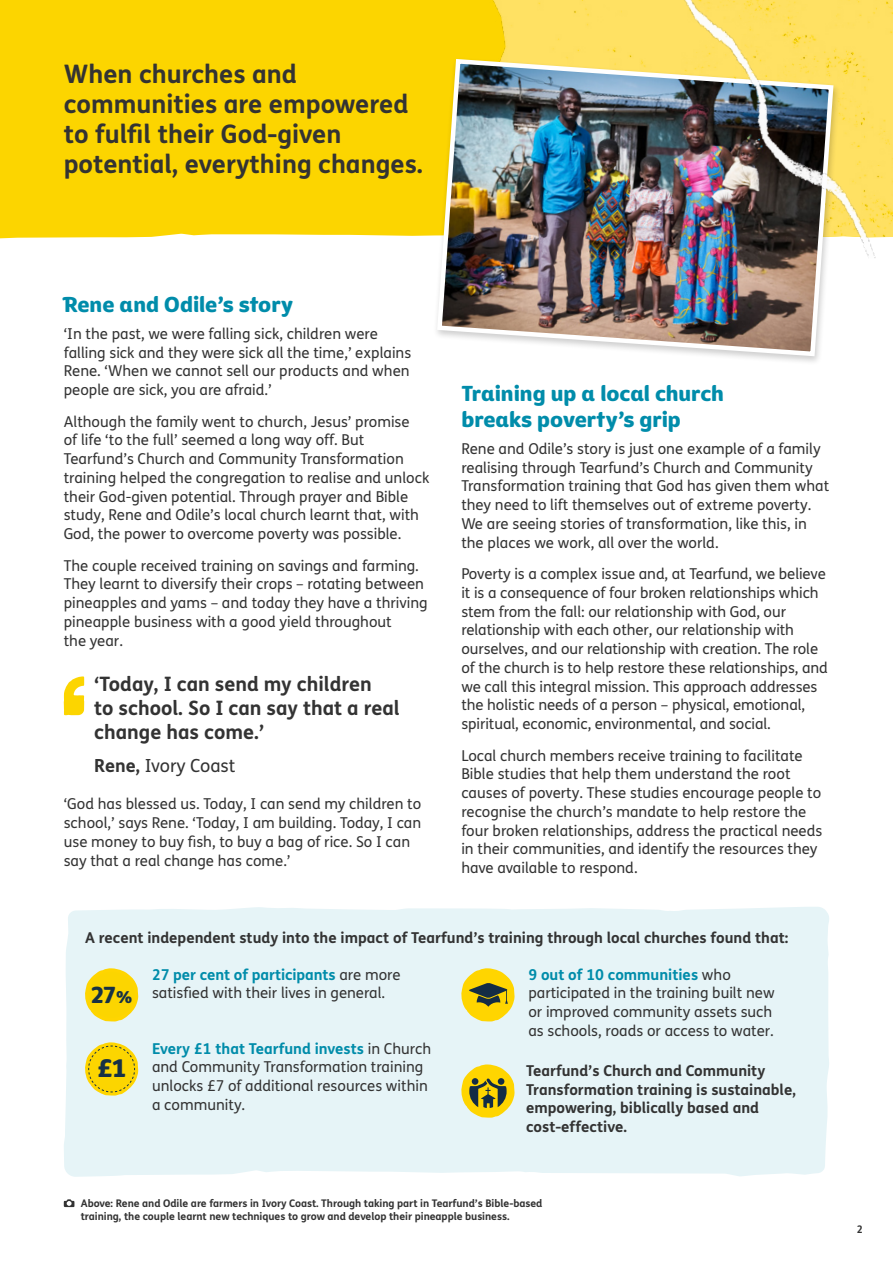
<style>
.page{position:relative;width:893px;height:1263px;background:#fff}
.page>*{position:absolute;margin:0;border:0;box-sizing:border-box;transform-origin:0 0}
.body_copy{font:700 25.5px/30px "FS Me";color:#333}
.t1{font:24.6px "Tearfund Sans";color:#173145}
.t2{font:22.5px "Tearfund Sans";color:#173145}
.Section_Heading{font:21px/25.2px "Tearfund Sans";color:#008caa}
.t3{font:700 19.8px/23.9px "FS Me";color:#333}
.t4{font:18px "FS Me";color:#333}
.body_copy-2{font:15px/18.8px "FS Me";color:#333}
.body_copy-3{font:700 15px/18.8px "FS Me";color:#333}
.PD_IMAGE_-_Caption{font:700 10.5px/12.6px "FS Me";letter-spacing:-.005em;color:#333}
.s1{font-weight:700}
.s2{font-size:16.5px}
.s3{font-weight:700;color:#008caa}
</style>
<div class="page">
<div style="left:64px;top:907px;width:765px;height:270px;background:#e6f4f7"></div>
<svg style="left:64px;top:676px;width:20px;height:39px"></svg>
<div style="left:0;top:0;width:304px;height:239px;background:#fcd500"></div>
<img style="left:436px;top:258px;width:390px;height:101px">
<img style="left:304px;top:0;width:589px;height:258px">
<svg style="left:64px;top:1199px;width:10px;height:8px"></svg>
<svg style="left:85px;top:1042px;width:53px;height:53px;background:#f1d736"></svg>
<svg style="left:85px;top:968px;width:53px;height:53px"></svg>
<div style="left:89px;top:972px;width:46px;height:46px;background:#fcd500;border-radius:50%"></div>
<svg style="left:461px;top:968px;width:53px;height:53px;background:#d1bf40"></svg>
<svg style="left:461px;top:1064px;width:53px;height:54px;background:#cbbb45"></svg>
<p class="body_copy" style="left:64px;top:58px;width:361px">When churches and communities are empowered to fulfil their God-given potential, everything changes.</p>
<p class="Section_Heading" style="left:64px;top:289px;width:231px">Rene and Odile’s story</p>
<p class="body_copy-2" style="left:64px;top:324px;width:349px">‘In the past, we were falling sick, children were falling sick and they were sick all the time,’ explains Rene. ‘When we cannot sell our products and when people are sick, you are afraid.’</p>
<p class="body_copy-2" style="left:64px;top:412px;width:367px">Although the family went to church, Jesus’ promise<br>of life ‘to the full’ seemed a long way off. But Tearfund’s Church and Community Transformation training helped the congregation to realise and unlock their God-given potential. Through prayer and Bible study, Rene and Odile’s local church learnt that, with God, the power to overcome poverty was possible.</p>
<p class="body_copy-2" style="left:64px;top:556px;width:365px">The couple received training on savings and farming.<br>They learnt to diversify their crops – rotating between pineapples and yams – and today they have a thriving pineapple business with a good yield throughout<br>the year.</p>
<p class="t3" style="left:94px;top:671px;width:307px">‘Today, I can send my children<br>to school. So I can say that a real change has come.’</p>
<p class="t4" style="left:94px;top:753px;width:143px"><span class="s1">Rene,</span> Ivory Coast</p>
<p class="body_copy-2" style="left:64px;top:794px;width:359px">‘God has blessed us. Today, I can send my children to school,’ says Rene. ‘Today, I am building. Today, I can use money to buy fish, to buy a bag of rice. So I can say that a real change has come.’</p>
<p class="Section_Heading" style="left:461px;top:379px;width:264px">Training up a local church breaks poverty’s grip</p>
<p class="body_copy-2" style="left:461px;top:439px;width:369px">Rene and Odile’s story is just one example of a family realising through Tearfund’s Church and Community Transformation training that God has given them what they need to lift themselves out of extreme poverty.<br>We are seeing stories of transformation, like this, in the places we work, all over the world.</p>
<p class="body_copy-2" style="left:461px;top:564px;width:368px">Poverty is a complex issue and, at Tearfund, we believe it is a consequence of four broken relationships which stem from the fall: our relationship with God, our relationship with each other, our relationship with ourselves, and our relationship with creation. The role of the church is to help restore these relationships, and we call this integral mission. This approach addresses the holistic needs of a person – physical, emotional, spiritual, economic, environmental, and social.</p>
<p class="body_copy-2" style="left:461px;top:746px;width:362px">Local church members receive training to facilitate Bible studies that help them understand the root causes of poverty. These studies encourage people to recognise the church’s mandate to help restore the four broken relationships, address the practical needs in their communities, and identify the resources they have available to respond.</p>
<p class="body_copy-3" style="left:85px;top:927px;width:705px">A recent independent study into the impact of Tearfund’s training through local churches found that:</p>
<p class="t2" style="left:91px;top:974px;width:43px">27<span class="s2">%</span></p>
<p class="t1" style="left:97px;top:1046px;width:30px">£1</p>
<p class="body_copy-2" style="left:152px;top:965px;width:250px"><span class="s3">27 per cent of participants</span> are more satisfied with their lives in general.</p>
<p class="body_copy-2" style="left:152px;top:1039px;width:281px"><span class="s3">Every £1 that Tearfund invests</span> in Church and Community Transformation training unlocks £7 of additional resources within a community.</p>
<p class="body_copy-2" style="left:528px;top:965px;width:248px"><span class="s3">9 out of 10 communities</span> who participated in the training built new or improved community assets such as schools, roads or access to water.</p>
<p class="body_copy-3" style="left:526px;top:1060px;width:271px">Tearfund’s Church and Community<br>Transformation training is sustainable, empowering, biblically based and cost-effective.</p>
<p class="PD_IMAGE_-_Caption" style="left:81px;top:1196px;width:463px">Above: Rene and Odile are farmers in Ivory Coast. Through taking part in Tearfund’s Bible-based training, the couple learnt new techniques to grow and develop their pineapple business.</p>
<p class="PD_IMAGE_-_Caption" style="left:857px;top:1223px;width:8px">2</p>
</div>
